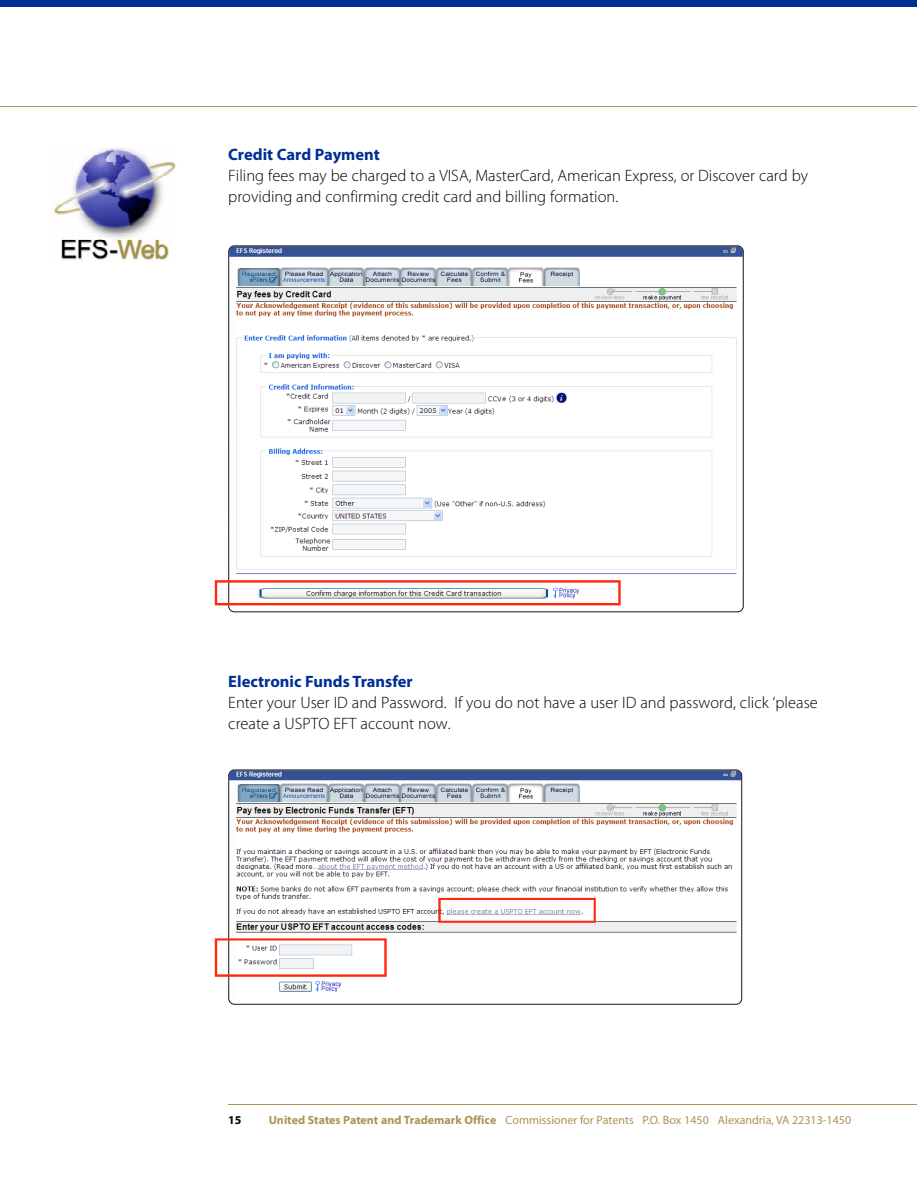
<style>
.page{position:relative;width:918px;height:1188px;background:#fff}
.page>*{position:absolute;margin:0;border:0;box-sizing:border-box;transform-origin:0 0}
.t1{font:300 16.5px/21px "Myriad Pro";color:#000}
.t2{font:700 16.5px "Myriad Pro";color:#012e95}
.t3{font:12px "Myriad Pro";color:#ab9554}
.t4{font:700 12px "Myriad Pro";color:#000}
.s1{font-weight:700}
</style>
<div class="page">
<div style="left:0;top:0;width:917px;height:7px;background:#012e95"></div>
<hr style="left:0;top:106px;width:917px;height:1px;background:#ab9554">
<hr style="left:228px;top:1105px;width:689px;height:1px;background:#ab9554">
<img style="left:52px;top:148px;width:124px;height:112px">
<svg style="left:228px;top:245px;width:516px;height:367px"></svg>
<svg style="left:228px;top:770px;width:514px;height:235px"></svg>
<svg style="left:215px;top:580px;width:406px;height:25px"></svg>
<svg style="left:438px;top:898px;width:158px;height:25px"></svg>
<svg style="left:215px;top:938px;width:172px;height:39px"></svg>
<p class="t2" style="left:228px;top:147px;width:153px">Credit Card Payment</p>
<p class="t1" style="left:228px;top:166px;width:581px">Filing fees may be charged to a VISA, MasterCard, American Express, or Discover card by providing and confirming credit card and billing formation.</p>
<p class="t2" style="left:228px;top:674px;width:186px">Electronic Funds Transfer</p>
<p class="t1" style="left:228px;top:693px;width:591px">Enter your User ID and Password. If you do not have a user ID and password, click ‘please create a USPTO EFT account now.</p>
<p class="t4" style="left:228px;top:1115px;width:15px">15</p>
<p class="t3" style="left:269px;top:1115px;width:584px"><span class="s1">United States Patent and Trademark Office</span> Commissioner for Patents P.O. Box 1450 Alexandria, VA 22313-1450</p>
</div>
